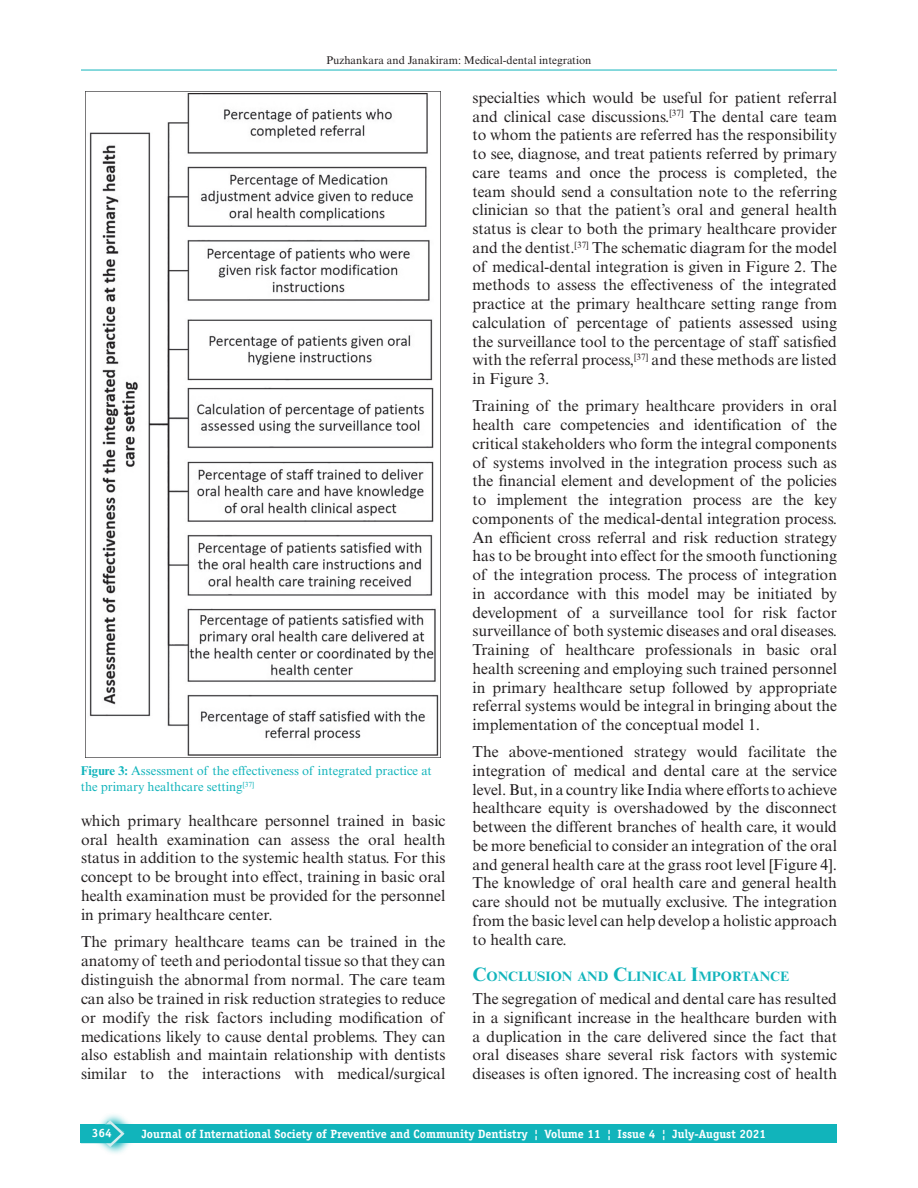
<style>
.page{position:relative;width:918px;height:1188px;background:#fff}
.page>*{position:absolute;margin:0;border:0;box-sizing:border-box;transform-origin:0 0}
.t1{font:15.75px/18.8px "Times New Roman MT Std";color:#231f20;text-align:justify}
.t2{font:700 13.65px "Times New Roman MT Std";color:#11b4bb}
.t3{font:12.75px/15.8px "Times New Roman MT Std";color:#11b4bb}
.t4{font:700 12px "Officina Serif Std";color:#fff}
.t5{font:11.25px "Times New Roman MT Std";color:#231f20}
.s1{font-weight:700}
.s2{font-size:19.5px}
</style>
<div class="page">
<div style="left:81px;top:1124px;width:756px;height:19px;background:#11b4bb"></div>
<svg style="left:102px;top:1114px;width:29px;height:40px"></svg>
<svg style="left:81px;top:1120px;width:44px;height:27px"></svg>
<hr style="left:81px;top:70px;width:756px;height:1px;background:#11b4bb">
<img style="left:85px;top:92px;width:356px;height:665px">
<p class="t5" style="left:326px;top:54px;width:267px">Puzhankara and Janakiram: Medical-dental integration</p>
<p class="t3" style="left:81px;top:763px;width:352px"><span class="s1">Figure 3:</span> Assessment of the effectiveness of integrated practice at the primary healthcare setting<sup>[37]</sup></p>
<p class="t1" style="left:81px;top:811px;width:366px">which primary healthcare personnel trained in basic oral health examination can assess the oral health status in addition to the systemic health status. For this concept to be brought into effect, training in basic oral health examination must be provided for the personnel in primary healthcare center.</p>
<p class="t1" style="left:81px;top:932px;width:366px">The primary healthcare teams can be trained in the anatomy of teeth and periodontal tissue so that they can distinguish the abnormal from normal. The care team can also be trained in risk reduction strategies to reduce or modify the risk factors including modification of medications likely to cause dental problems. They can also establish and maintain relationship with dentists similar to the interactions with medical/surgical</p>
<p class="t1" style="left:472px;top:88px;width:366px">specialties which would be useful for patient referral and clinical case discussions.<sup>[37]</sup> The dental care team to whom the patients are referred has the responsibility to see, diagnose, and treat patients referred by primary care teams and once the process is completed, the team should send a consultation note to the referring clinician so that the patient’s oral and general health status is clear to both the primary healthcare provider and the dentist.<sup>[37]</sup> The schematic diagram for the model of medical-dental integration is given in Figure 2. The methods to assess the effectiveness of the integrated practice at the primary healthcare setting range from calculation of percentage of patients assessed using the surveillance tool to the percentage of staff satisfied with the referral process,<sup>[37]</sup> and these methods are listed in Figure 3.</p>
<p class="t1" style="left:472px;top:397px;width:366px">Training of the primary healthcare providers in oral health care competencies and identification of the critical stakeholders who form the integral components of systems involved in the integration process such as the financial element and development of the policies to implement the integration process are the key components of the medical-dental integration process.<br>An efficient cross referral and risk reduction strategy has to be brought into effect for the smooth functioning of the integration process. The process of integration in accordance with this model may be initiated by development of a surveillance tool for risk factor surveillance of both systemic diseases and oral diseases.<br>Training of healthcare professionals in basic oral health screening and employing such trained personnel in primary healthcare setup followed by appropriate referral systems would be integral in bringing about the implementation of the conceptual model 1.</p>
<p class="t1" style="left:472px;top:742px;width:366px">The above-mentioned strategy would facilitate the integration of medical and dental care at the service level. But, in a country like India where efforts to achieve healthcare equity is overshadowed by the disconnect between the different branches of health care, it would be more beneficial to consider an integration of the oral and general health care at the grass root level [Figure 4].<br>The knowledge of oral health care and general health care should not be mutually exclusive. The integration from the basic level can help develop a holistic approach to health care.</p>
<p class="t2" style="left:472px;top:968px;width:318px"><span class="s2">C</span>ONCLUSION AND <span class="s2">C</span>LINICAL <span class="s2">I</span>MPORTANCE</p>
<p class="t1" style="left:472px;top:989px;width:366px">The segregation of medical and dental care has resulted in a significant increase in the healthcare burden with a duplication in the care delivered since the fact that oral diseases share several risk factors with systemic diseases is often ignored. The increasing cost of health</p>
<p class="t4" style="left:92px;top:1126px;width:22px">364</p>
<p class="t4" style="left:142px;top:1126px;width:626px">Journal of International Society of Preventive and Community Dentistry ¦ Volume 11 ¦ Issue 4 ¦ July-August 2021</p>
</div>
